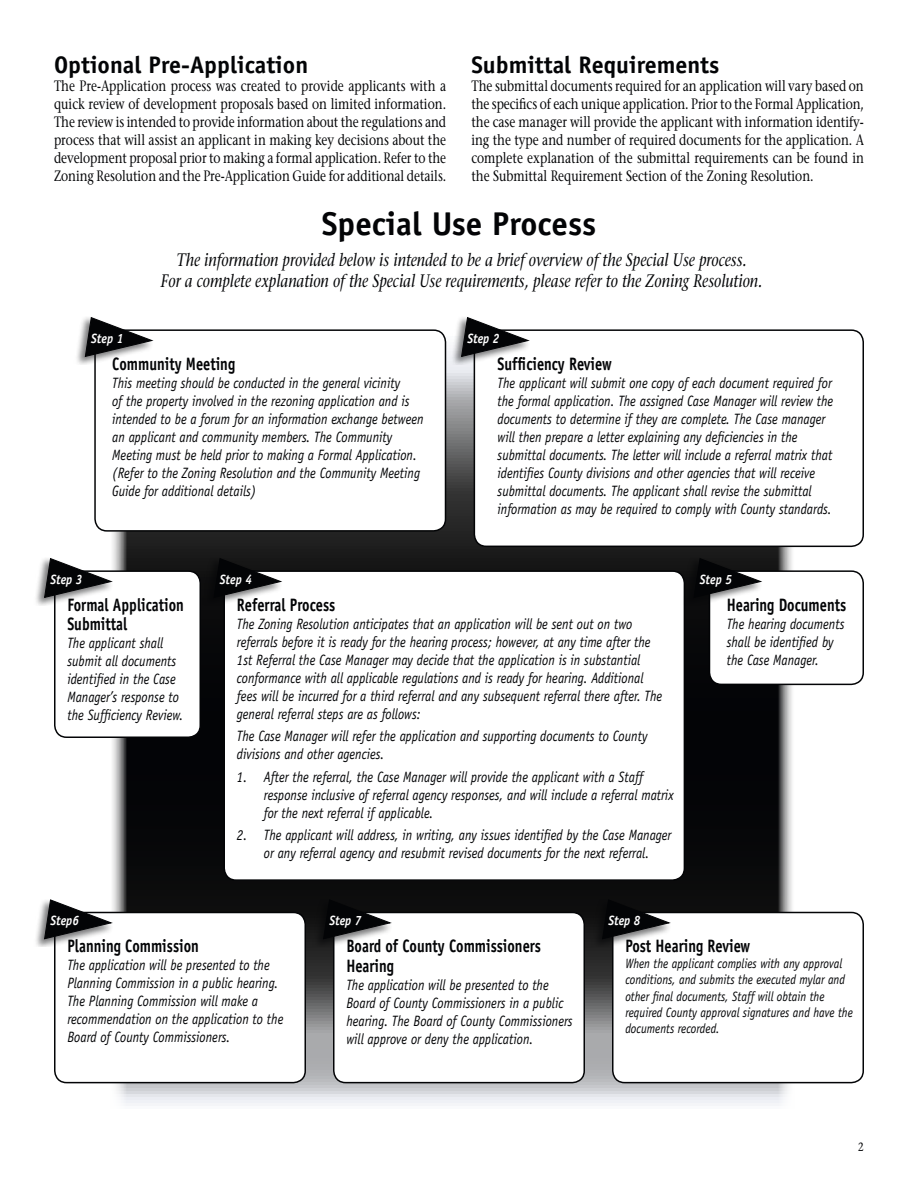
<style>
.page{position:relative;width:918px;height:1188px;background:#fff}
.page>*{position:absolute;margin:0;border:0;box-sizing:border-box;transform-origin:0 0}
.t1{font:700 33px "Officina Sans";color:#030406}
.t2{font:700 24px "Officina Sans";color:#030406}
.t3{font:italic 18px/21.6px "Stone Serif";color:#030406;text-align:center;scale:.8 1}
.t4{font:700 18px/19.5px "Officina Sans";color:#030406;scale:.8 1}
.t5{font:italic 15px/18px "Officina Sans";color:#030406;scale:.86 1}
.t6{font:15px/18px "Stone Serif";color:#030406;text-align:justify;scale:.8 1}
.t7{font:italic 13.5px/16.2px "Officina Sans";color:#030406;scale:.86 1}
.t8{font:italic 700 13.5px "Officina Sans";color:#fff;scale:.88 1}
.t9{font:12px "Stone Serif";color:#030406;scale:.8 1}
</style>
<div class="page">
<svg style="left:109px;top:337px;width:686px;height:769px;background:#404143"></svg>
<div style="left:95px;top:330px;width:351px;height:201px;background:#fff;border-radius:12px"></div>
<div style="left:94px;top:329px;width:352px;height:203px;border:2px solid #030406;border-radius:12px"></div>
<div style="left:474px;top:330px;width:389px;height:216px;background:#fff;border-radius:12px"></div>
<div style="left:474px;top:329px;width:390px;height:218px;border:2px solid #030406;border-radius:12px"></div>
<div style="left:55px;top:571px;width:145px;height:166px;background:#fff;border-radius:12px"></div>
<div style="left:54px;top:570px;width:147px;height:168px;border:2px solid #030406;border-radius:12px"></div>
<div style="left:55px;top:913px;width:250px;height:170px;background:#fff;border-radius:12px"></div>
<div style="left:54px;top:912px;width:252px;height:171px;border:2px solid #030406;border-radius:12px"></div>
<div style="left:334px;top:913px;width:250px;height:170px;background:#fff;border-radius:12px"></div>
<div style="left:333px;top:912px;width:252px;height:171px;border:2px solid #030406;border-radius:12px"></div>
<div style="left:613px;top:913px;width:250px;height:170px;background:#fff;border-radius:12px"></div>
<div style="left:612px;top:912px;width:252px;height:171px;border:2px solid #030406;border-radius:12px"></div>
<div style="left:224px;top:571px;width:460px;height:309px;background:#fff;border-radius:12px"></div>
<div style="left:224px;top:570px;width:461px;height:311px;border:2px solid #030406;border-radius:12px"></div>
<div style="left:710px;top:571px;width:153px;height:113px;background:#fff;border-radius:12px"></div>
<div style="left:709px;top:570px;width:155px;height:115px;border:2px solid #030406;border-radius:12px"></div>
<div style="left:73px;top:313px;width:80px;height:52px;background:#030406;opacity:.53"></div>
<svg style="left:84px;top:316px;width:71px;height:42px"></svg>
<div style="left:449px;top:313px;width:80px;height:52px;background:#030406;opacity:.53"></div>
<svg style="left:460px;top:316px;width:72px;height:42px"></svg>
<div style="left:32px;top:554px;width:80px;height:52px;background:#030406;opacity:.53"></div>
<svg style="left:43px;top:557px;width:72px;height:42px"></svg>
<div style="left:32px;top:896px;width:80px;height:51px;background:#030406;opacity:.53"></div>
<svg style="left:43px;top:899px;width:72px;height:41px"></svg>
<div style="left:311px;top:896px;width:80px;height:51px;background:#030406;opacity:.53"></div>
<svg style="left:322px;top:899px;width:72px;height:41px;background:#3d3e3f"></svg>
<div style="left:590px;top:896px;width:80px;height:51px;background:#030406;opacity:.53"></div>
<svg style="left:601px;top:899px;width:72px;height:41px;background:#3d3e3f"></svg>
<div style="left:201px;top:554px;width:81px;height:52px;background:#030406;opacity:.53"></div>
<svg style="left:213px;top:557px;width:71px;height:42px;background:#404142"></svg>
<div style="left:681px;top:554px;width:81px;height:52px;background:#030406;opacity:.53"></div>
<svg style="left:693px;top:557px;width:71px;height:42px;background:#3f4041"></svg>
<h2 class="t2" style="left:54px;top:50px;width:256px">Optional Pre-Application</h2>
<p class="t6" style="left:54px;top:77px;width:492px">The Pre-Application process was created to provide applicants with a quick review of development proposals based on limited information.<br>The review is intended to provide information about the regulations and process that will assist an applicant in making key decisions about the development proposal prior to making a formal application. Refer to the Zoning Resolution and the Pre-Application Guide for additional details.</p>
<h2 class="t2" style="left:471px;top:50px;width:249px">Submittal Requirements</h2>
<p class="t6" style="left:471px;top:77px;width:492px">The submittal documents required for an application will vary based on the specifics of each unique application. Prior to the Formal Application, the case manager will provide the applicant with information identify&shy;ing the type and number of required documents for the application. A complete explanation of the submittal requirements can be found in the Submittal Requirement Section of the Zoning Resolution.</p>
<h1 class="t1" style="left:322px;top:204px;width:276px">Special Use Process</h1>
<p class="t3" style="left:161px;top:249px;width:753px">The information provided below is intended to be a brief overview of the Special Use process.<br>For a complete explanation of the Special Use requirements, please refer to the Zoning Resolution.</p>
<p class="t8" style="left:91px;top:330px;width:38px">Step 1</p>
<p class="t8" style="left:467px;top:330px;width:38px">Step 2</p>
<p class="t8" style="left:50px;top:571px;width:38px">Step 3</p>
<p class="t4" style="left:112px;top:354px;width:155px">Community Meeting</p>
<p class="t5" style="left:112px;top:374px;width:364px">This meeting should be conducted in the general vicinity<br>of the property involved in the rezoning application and is intended to be a forum for an information exchange between an applicant and community members. The Community Meeting must be held prior to making a Formal Application. (Refer to the Zoning Resolution and the Community Meeting Guide for additional details)</p>
<p class="t4" style="left:498px;top:354px;width:144px">Sufficiency Review</p>
<p class="t5" style="left:498px;top:374px;width:392px">The applicant will submit one copy of each document required for the formal application. The assigned Case Manager will review the documents to determine if they are complete. The Case manager will then prepare a letter explaining any deficiencies in the submittal documents. The letter will include a referral matrix that identifies County divisions and other agencies that will receive submittal documents. The applicant shall revise the submittal information as may be required to comply with County standards.</p>
<p class="t8" style="left:220px;top:571px;width:38px">Step 4</p>
<p class="t8" style="left:700px;top:571px;width:38px">Step 5</p>
<p class="t4" style="left:67px;top:595px;width:147px">Formal Application<br>Submittal</p>
<p class="t5" style="left:67px;top:634px;width:136px">The applicant shall submit all documents identified in the Case<br>Manager’s response to the Sufficiency Review.</p>
<p class="t4" style="left:237px;top:595px;width:125px">Referral Process</p>
<p class="t5" style="left:237px;top:615px;width:496px">The Zoning Resolution anticipates that an application will be sent out on two referrals before it is ready for the hearing process; however, at any time after the 1st Referral the Case Manager may decide that the application is in substantial conformance with all applicable regulations and is ready for hearing. Additional fees will be incurred for a third referral and any subsequent referral there after. The general referral steps are as follows:</p>
<p class="t5" style="left:237px;top:727px;width:479px">The Case Manager will refer the application and supporting documents to County divisions and other agencies.</p>
<p class="t5" style="left:264px;top:768px;width:478px;text-indent:-27px">1. After the referral, the Case Manager will provide the applicant with a Staff response inclusive of referral agency responses, and will include a referral matrix for the next referral if applicable.</p>
<p class="t5" style="left:237px;top:826px;width:507px;text-align:center">2. The applicant will address, in writing, any issues identified by the Case Manager or any referral agency and resubmit revised documents for the next referral.</p>
<p class="t8" style="left:50px;top:913px;width:34px">Step6</p>
<p class="t8" style="left:329px;top:913px;width:38px">Step 7</p>
<p class="t8" style="left:608px;top:913px;width:38px">Step 8</p>
<p class="t4" style="left:727px;top:595px;width:151px">Hearing Documents</p>
<p class="t5" style="left:727px;top:615px;width:138px">The hearing documents shall be identified by the Case Manager.</p>
<p class="t4" style="left:67px;top:936px;width:166px">Planning Commission</p>
<p class="t5" style="left:67px;top:956px;width:253px">The application will be presented to the Planning Commission in a public hearing.<br>The Planning Commission will make a recommendation on the application to the Board of County Commissioners.</p>
<p class="t4" style="left:346px;top:936px;width:245px">Board of County Commissioners<br>Hearing</p>
<p class="t5" style="left:346px;top:976px;width:265px">The application will be presented to the Board of County Commissioners in a public hearing. The Board of County Commissioners will approve or deny the application.</p>
<p class="t4" style="left:625px;top:936px;width:158px">Post Hearing Review</p>
<p class="t7" style="left:625px;top:956px;width:266px">When the applicant complies with any approval conditions, and submits the executed mylar and other final documents, Staff will obtain the required County approval signatures and have the documents recorded.</p>
<p class="t9" style="left:858px;top:1139px;width:8px">2</p>
</div>
